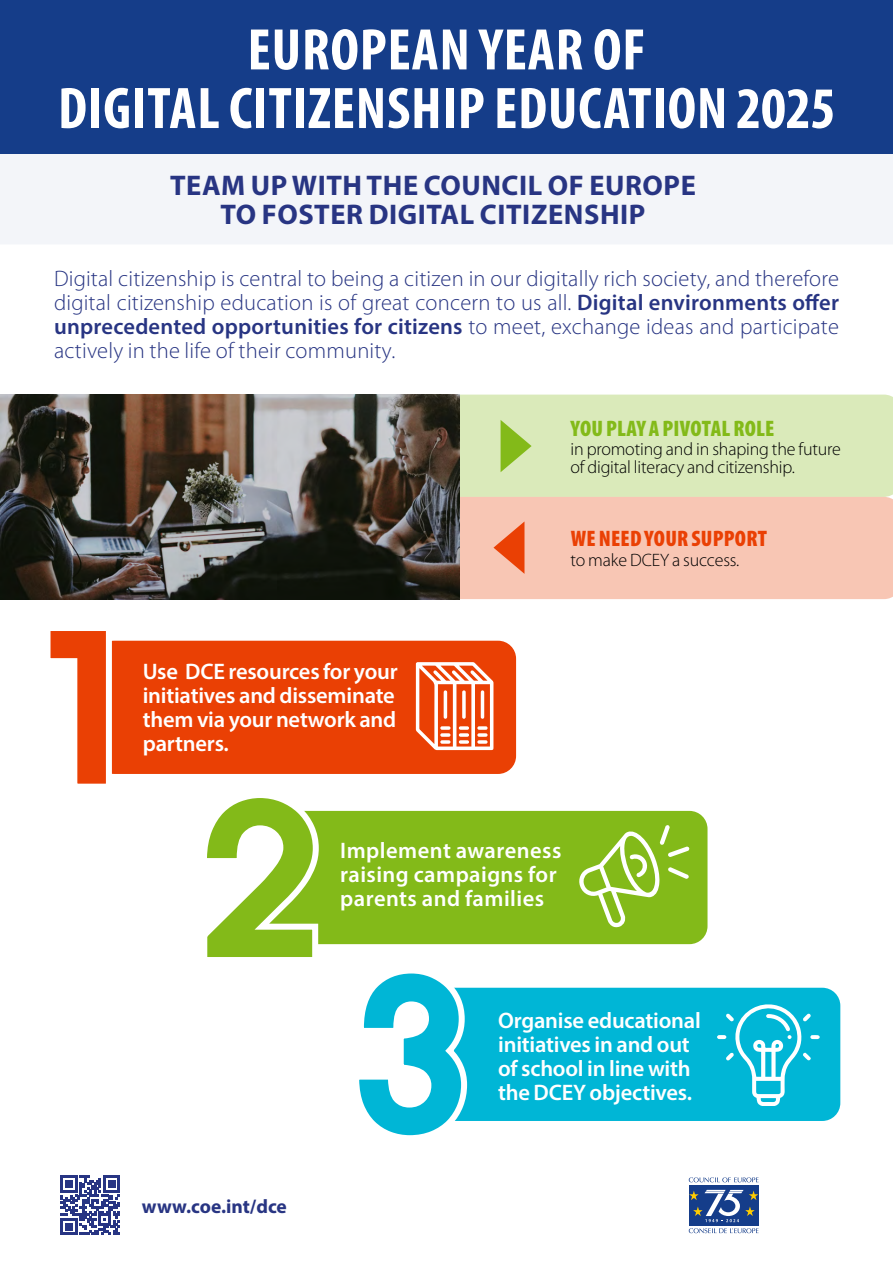
<style>
.page{position:relative;width:893px;height:1263px;background:#fff}
.page>*{position:absolute;margin:0;border:0;box-sizing:border-box;transform-origin:0 0}
.t1{font:700 condensed 59.1px/58.7px "Myriad Pro";letter-spacing:.015em;color:#fff;text-align:center}
.t2{font:700 28.5px/28.5px "Myriad Pro";letter-spacing:.02em;color:#283583;text-align:center}
.t3{font:300 22.5px/24px "Myriad Pro";letter-spacing:.01em;color:#283583;text-align:justify}
.t4{font:600 22.5px/24px "Myriad Pro";letter-spacing:-.01em;color:#fff}
.t5{font:600 22.5px/24px "Myriad Pro";letter-spacing:.02em;color:#fff}
.t6{font:900 condensed 22.5px "Myriad Pro";letter-spacing:.01em;color:#83ba19}
.t7{font:900 condensed 22.5px "Myriad Pro";letter-spacing:.01em;color:#ea4004}
.t8{font:700 19.5px "Myriad Pro";color:#283583}
.t9{font:300 18px/18px "Myriad Pro";letter-spacing:-.01em;color:#000}
.s1{font-weight:600}
</style>
<div class="page">
<div style="left:459px;top:395px;width:434px;height:102px;background:#daeaba"></div>
<div style="left:470px;top:497px;width:423px;height:102px;background:#f8c6b4"></div>
<div style="left:96px;top:641px;width:420px;height:133px;background:#ea4004;border-radius:18px"></div>
<div style="left:322px;top:811px;width:385px;height:133px;background:#83ba19"></div>
<div style="left:470px;top:988px;width:370px;height:133px;background:#00b6d6"></div>
<img style="left:0;top:395px;width:459px;height:204px">
<svg style="left:501px;top:420px;width:31px;height:52px;background:#afd26a"></svg>
<svg style="left:493px;top:521px;width:31px;height:53px;background:#f1855f"></svg>
<svg style="left:50px;top:631px;width:65px;height:153px"></svg>
<svg style="left:207px;top:798px;width:115px;height:159px"></svg>
<svg style="left:350px;top:490px;width:120px;height:646px"></svg>
<svg style="left:416px;top:662px;width:77px;height:88px"></svg>
<svg style="left:717px;top:1004px;width:103px;height:102px;background:#2fc3dd"></svg>
<svg style="left:577px;top:825px;width:113px;height:104px;background:#98c540"></svg>
<div style="left:0;top:0;width:893px;height:153px;background:#153d89"></div>
<div style="left:0;top:153px;width:893px;height:91px;background:#f3f5f9"></div>
<svg style="left:689px;top:1177px;width:69px;height:5px"></svg>
<svg style="left:689px;top:1228px;width:69px;height:5px"></svg>
<div style="left:689px;top:1185px;width:69px;height:40px;background:#153d8a"></div>
<svg style="left:689px;top:1190px;width:69px;height:32px"></svg>
<svg style="left:61px;top:1175px;width:59px;height:60px"></svg>
<h1 class="t1" style="left:58px;top:19px;width:779px">EUROPEAN YEAR OF<br>DIGITAL CITIZENSHIP EDUCATION 2025</h1>
<p class="t2" style="left:170px;top:170px;width:527px">TEAM UP WITH THE COUNCIL OF EUROPE<br>TO FOSTER DIGITAL CITIZENSHIP</p>
<p class="t3" style="left:54px;top:266px;width:786px">Digital citizenship is central to being a citizen in our digitally rich society, and therefore digital citizenship education is of great concern to us all. <span class="s1">Digital environments offer unprecedented opportunities for citizens</span> to meet, exchange ideas and participate actively in the life of their community.</p>
<p class="t6" style="left:571px;top:414px;width:205px">YOU PLAY A PIVOTAL ROLE</p>
<p class="t9" style="left:570px;top:440px;width:272px">in promoting and in shaping the future of digital literacy and citizenship.</p>
<p class="t7" style="left:571px;top:524px;width:198px">WE NEED YOUR SUPPORT</p>
<p class="t9" style="left:570px;top:551px;width:170px">to make DCEY a success.</p>
<p class="t4" style="left:143px;top:658px;width:256px">Use DCE resources for your initiatives and disseminate them via your network and partners.</p>
<p class="t5" style="left:340px;top:838px;width:223px">Implement awareness raising campaigns for parents and families</p>
<p class="t8" style="left:142px;top:1193px;width:146px">www.coe.int/dce</p>
<p class="t4" style="left:498px;top:1007px;width:204px">Organise educational initiatives in and out of school in line with the DCEY objectives.</p>
</div>
